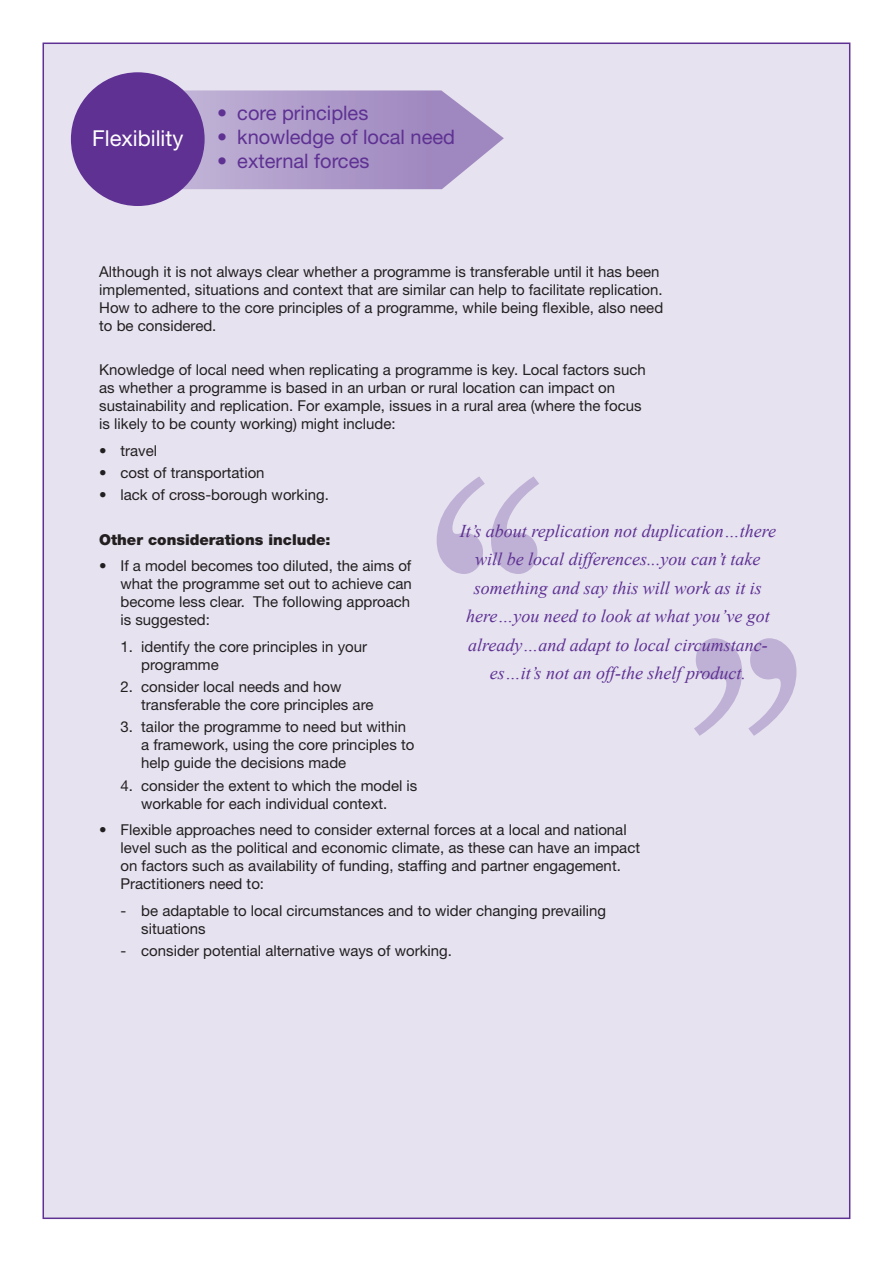
<style>
.page{position:relative;width:893px;height:1263px;background:#fff}
.page>*{position:absolute;margin:0;border:0;box-sizing:border-box;transform-origin:0 0}
.t1{font:348.45px "Century Schoolbook";color:#bfb0d5}
.t2{font:22.05px "Helvetica Neue";color:#fff}
.t3{font:19.95px "Helvetica Neue";color:#5e3193}
.t4{font:italic 18px/28.5px "Times New Roman";color:#5e3193;text-align:center}
.t5{font:15px/18px "Helvetica Neue";color:#231f20}
.t6{font:900 15px "Helvetica Neue";color:#231f20}
</style>
<div class="page">
<div style="left:43px;top:43px;width:807px;height:1176px;background:#e6e2f0;border:2px solid #5e3193"></div>
<svg style="left:77px;top:90px;width:427px;height:99px"></svg>
<div style="left:71px;top:72px;width:134px;height:134px;background:#5e3193;border-radius:50%"></div>
<p class="t2" style="left:92px;top:125px;width:93px">Flexibility</p>
<p class="t3" style="left:217px;top:101px;width:153px">• core principles</p>
<p class="t3" style="left:217px;top:125px;width:239px">• knowledge of local need</p>
<p class="t3" style="left:217px;top:149px;width:154px">• external forces</p>
<p class="t5" style="left:99px;top:262px;width:565px">Although it is not always clear whether a programme is transferable until it has been implemented, situations and context that are similar can help to facilitate replication.<br>How to adhere to the core principles of a programme, while being flexible, also need to be considered.</p>
<p class="t5" style="left:99px;top:361px;width:548px">Knowledge of local need when replicating a programme is key. Local factors such as whether a programme is based in an urban or rural location can impact on sustainability and replication. For example, issues in a rural area (where the focus is likely to be county working) might include:</p>
<p class="t5" style="left:99px;top:441px;width:59px">• travel</p>
<p class="t5" style="left:99px;top:464px;width:167px">• cost of transportation</p>
<p class="t5" style="left:99px;top:486px;width:231px">• lack of cross-borough working.</p>
<p class="t6" style="left:99px;top:531px;width:233px">Other considerations include:</p>
<p class="t5" style="left:120px;top:557px;width:293px;text-align:justify;text-indent:-21px">• If a model becomes too diluted, the aims of what the programme set out to achieve can become less clear. The following approach is suggested:</p>
<p class="t5" style="left:141px;top:637px;width:227px;text-indent:-21px">1. identify the core principles in your programme</p>
<p class="t5" style="left:141px;top:678px;width:234px;text-indent:-21px">2. consider local needs and how transferable the core principles are</p>
<p class="t5" style="left:141px;top:718px;width:275px;text-indent:-21px">3. tailor the programme to need but within a framework, using the core principles to help guide the decisions made</p>
<p class="t5" style="left:141px;top:776px;width:278px;text-indent:-21px">4. consider the extent to which the model is workable for each individual context.</p>
<p class="t5" style="left:120px;top:821px;width:521px;text-indent:-21px">• Flexible approaches need to consider external forces at a local and national level such as the political and economic climate, as these can have an impact on factors such as availability of funding, staffing and partner engagement.<br>Practitioners need to:</p>
<p class="t5" style="left:141px;top:901px;width:466px;text-indent:-21px">- be adaptable to local circumstances and to wider changing prevailing situations</p>
<p class="t5" style="left:120px;top:941px;width:333px">- consider potential alternative ways of working.</p>
<p class="t1" style="left:424px;top:392px;width:127px">‘‘</p>
<p class="t4" style="left:460px;top:516px;width:318px">It’s about replication not duplication…there will be local differences...you can’t take something and say this will work as it is here…you need to look at what you’ve got already…and adapt to local circumstanc&shy;es…it’s not an off-the shelf product.</p>
<p class="t1" style="left:809px;top:820px;width:127px;rotate:-180deg">‘‘</p>
</div>
